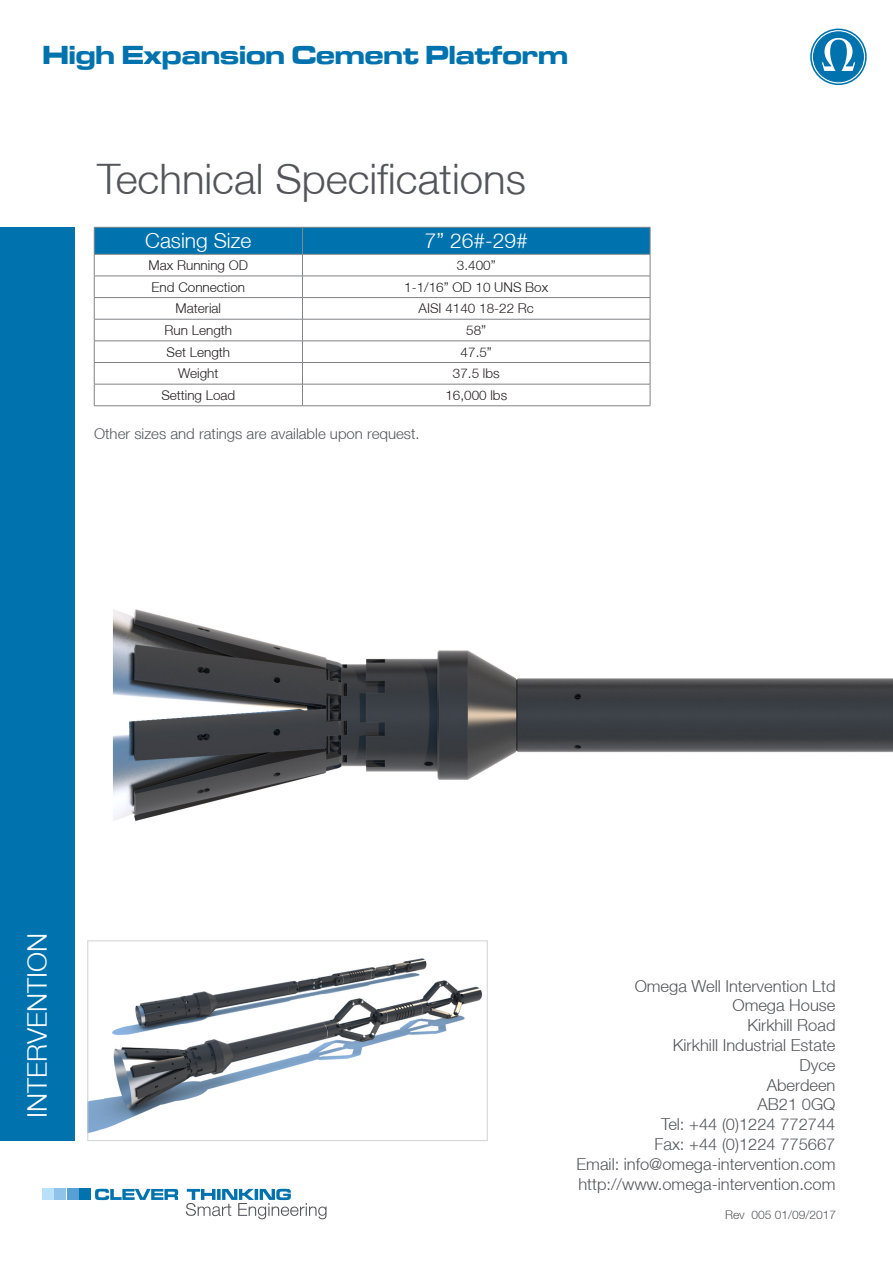
<style>
.page{position:relative;width:893px;height:1263px;background:#fff}
.page>*{position:absolute;margin:0;border:0;box-sizing:border-box;transform-origin:0 0}
.t1{font:300 42px "Helvetica Neue LT";color:#54555a}
.t2{font:27px "Microgramma D Bold Exte";color:#0073ae}
.t3{font:300 27px "Helvetica Neue LT";color:#fff}
.t4{font:300 21px "Helvetica Neue LT";color:#fff}
.t5{font:300 16.5px "Helvetica Neue LT";color:#54555a}
.t6{font:300 15px "Helvetica Neue LT";color:#54555a}
.t7{font:300 13.5px "Helvetica Neue LT";color:#231f20}
.t8{font:300 12px "Helvetica Neue LT";color:#54555a}
</style>
<div class="page">
<img style="left:0;top:28px;width:893px;height:1192px">
<svg style="left:811px;top:29px;width:55px;height:55px"></svg>
<div style="left:810px;top:29px;width:57px;height:56px;border:2px solid #0073ae;border-radius:50%"></div>
<div style="left:813px;top:32px;width:50px;height:50px;background:#0073ae;border-radius:50%"></div>
<div style="left:813px;top:32px;width:51px;height:50px;border:1px solid #0073ae;border-radius:50%"></div>
<svg style="left:822px;top:38px;width:33px;height:33px"></svg>
<div style="left:0;top:227px;width:74px;height:913px;background:#0073ae"></div>
<svg style="left:94px;top:227px;width:557px;height:179px"></svg>
<div style="left:55px;top:1189px;width:11px;height:11px;background:#8fc3e9"></div>
<div style="left:67px;top:1189px;width:11px;height:11px;background:#56a0d5"></div>
<div style="left:79px;top:1189px;width:11px;height:11px;background:#0073ae"></div>
<div style="left:43px;top:1189px;width:11px;height:11px;background:#b9e1f7"></div>
<svg style="left:95px;top:1189px;width:232px;height:30px"></svg>
<img style="left:90px;top:943px;width:395px;height:196px">
<div style="left:88px;top:941px;width:399px;height:200px;border:1px solid #d1d2d4"></div>
<p class="t2" style="left:43px;top:36px;width:527px">High Expansion Cement Platform</p>
<p class="t1" style="left:97px;top:153px;width:430px">Technical Specifications</p>
<p class="t4" style="left:145px;top:228px;width:108px">Casing Size</p>
<p class="t4" style="left:425px;top:228px;width:105px">7” 26#-29#</p>
<p class="t7" style="left:149px;top:257px;width:101px">Max Running OD</p>
<p class="t7" style="left:457px;top:257px;width:40px">3.400”</p>
<p class="t7" style="left:152px;top:278px;width:95px">End Connection</p>
<p class="t7" style="left:404px;top:278px;width:146px">1-1/16” OD 10 UNS Box</p>
<p class="t7" style="left:176px;top:300px;width:47px">Material</p>
<p class="t7" style="left:419px;top:300px;width:117px">AISI 4140 18-22 Rc</p>
<p class="t7" style="left:165px;top:322px;width:69px">Run Length</p>
<p class="t7" style="left:466px;top:322px;width:22px">58”</p>
<p class="t7" style="left:167px;top:343px;width:65px">Set Length</p>
<p class="t7" style="left:461px;top:343px;width:33px">47.5”</p>
<p class="t7" style="left:178px;top:365px;width:42px">Weight</p>
<p class="t7" style="left:453px;top:365px;width:48px">37.5 lbs</p>
<p class="t7" style="left:161px;top:387px;width:76px">Setting Load</p>
<p class="t7" style="left:445px;top:387px;width:63px">16,000 lbs</p>
<p class="t6" style="left:94px;top:425px;width:327px">Other sizes and ratings are available upon request.</p>
<p class="t3" style="left:21px;top:1118px;width:187px;rotate:-90deg">INTERVENTION</p>
<p class="t5" style="left:635px;top:975px;width:202px">Omega Well Intervention Ltd</p>
<p class="t5" style="left:732px;top:995px;width:105px">Omega House</p>
<p class="t5" style="left:747px;top:1015px;width:90px">Kirkhill Road</p>
<p class="t5" style="left:673px;top:1035px;width:164px">Kirkhill Industrial Estate</p>
<p class="t5" style="left:799px;top:1055px;width:38px">Dyce</p>
<p class="t5" style="left:767px;top:1074px;width:70px">Aberdeen</p>
<p class="t5" style="left:757px;top:1094px;width:79px">AB21 0GQ</p>
<p class="t5" style="left:661px;top:1114px;width:176px">Tel: +44 (0)1224 772744</p>
<p class="t5" style="left:655px;top:1134px;width:182px">Fax: +44 (0)1224 775667</p>
<p class="t5" style="left:576px;top:1154px;width:260px">Email: info@omega-intervention.com</p>
<p class="t5" style="left:578px;top:1173px;width:259px">http://www.omega-intervention.com</p>
<p class="t8" style="left:725px;top:1208px;width:113px">Rev 005 01/09/2017</p>
</div>
